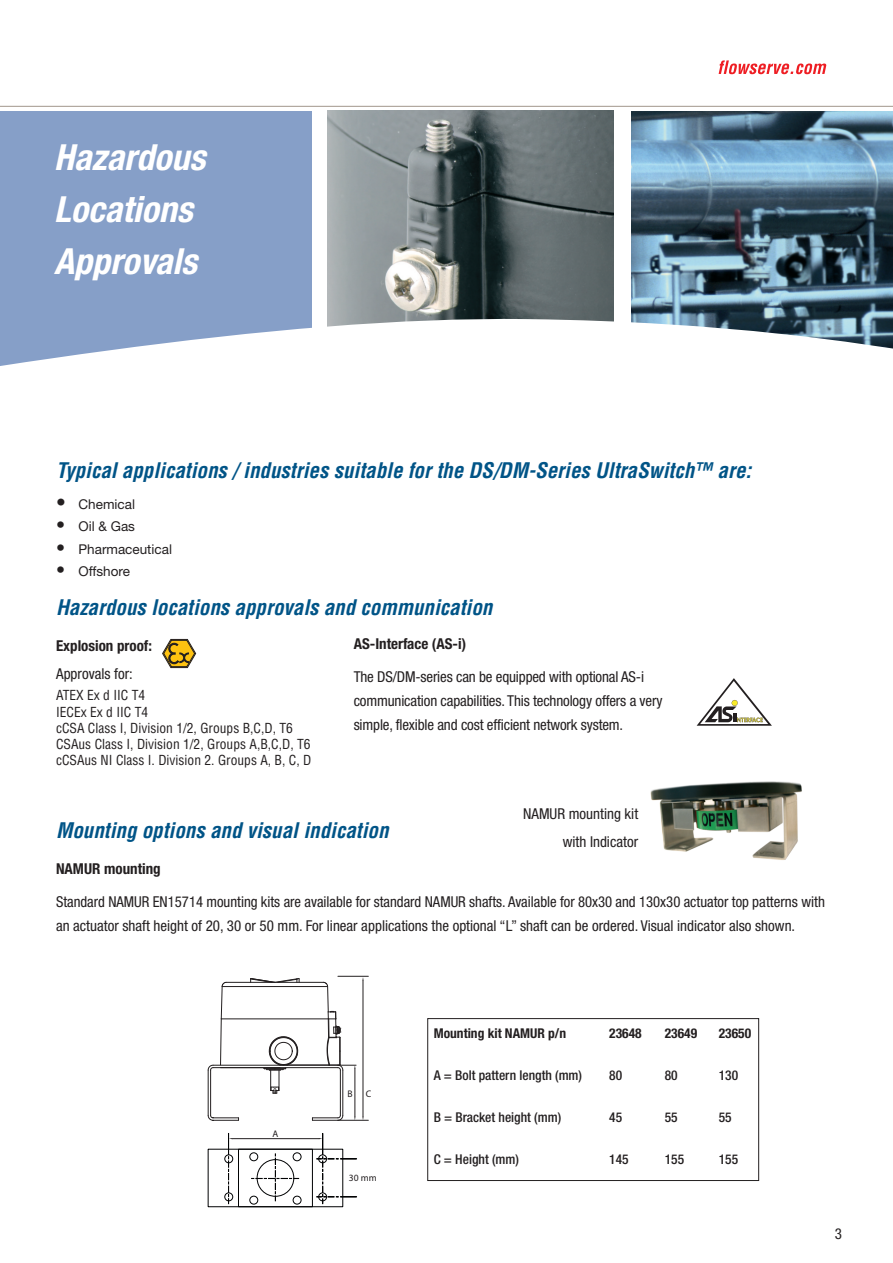
<style>
.page{position:relative;width:893px;height:1263px;background:#fff}
.page>*{position:absolute;margin:0;border:0;box-sizing:border-box;transform-origin:0 0}
.t1{font:italic 700 condensed 36px/51.8px "Helvetica Neue LT Std";color:#fff}
.t2{font:italic 700 condensed 21px "Helvetica";color:#005487}
.t3{font:condensed 15px/24px "Helvetica Neue LT Std";color:#231f20}
.t4{font:700 condensed 15px "Helvetica Neue LT Std";color:#231f20}
.t5{font:condensed 13.5px/16.2px "Helvetica";color:#231f20}
.t6{font:500 condensed 13.5px "Helvetica Neue LT Std";color:#231f20}
.t7{font:13.5px "Helvetica Neue LT Std";color:#231f20}
.t8{font:700 condensed 13.5px "Helvetica Neue LT Std";color:#231f20}
.t9{font:9.6px "Myriad Pro";color:#231f20}
.s1{font-size:19.5px}
.s2{font-size:18px}
</style>
<div class="page">
<svg style="left:719px;top:60px;width:107px;height:14px"></svg>
<hr style="left:0;top:106px;width:893px;height:1px;background:#a1968b">
<img style="left:631px;top:111px;width:262px;height:205px">
<img style="left:327px;top:111px;width:286px;height:205px">
<div style="left:0;top:111px;width:312px;height:330px;background:#869fc8"></div>
<svg style="left:0;top:316px;width:893px;height:353px"></svg>
<svg style="left:162px;top:639px;width:34px;height:29px"></svg>
<div style="left:427px;top:1018px;width:332px;height:163px;border:1px solid #231f20"></div>
<div style="left:208px;top:1149px;width:135px;height:58px;border:1px solid #010203"></div>
<div style="left:238px;top:1149px;width:75px;height:58px;border:1px solid #010203"></div>
<div style="left:250px;top:1153px;width:8px;height:8px;border:1px solid #010203;border-radius:50%"></div>
<div style="left:293px;top:1153px;width:8px;height:8px;border:1px solid #010203;border-radius:50%"></div>
<div style="left:250px;top:1196px;width:8px;height:8px;border:1px solid #010203;border-radius:50%"></div>
<div style="left:293px;top:1196px;width:8px;height:8px;border:1px solid #010203;border-radius:50%"></div>
<div style="left:225px;top:1193px;width:8px;height:8px;border:1px solid #010203;border-radius:50%"></div>
<div style="left:225px;top:1155px;width:8px;height:8px;border:1px solid #010203;border-radius:50%"></div>
<svg style="left:251px;top:1154px;width:48px;height:47px"></svg>
<hr style="left:232px;top:1138px;width:87px;height:1px;background:#231f20">
<svg style="left:316px;top:1133px;width:41px;height:71px"></svg>
<svg style="left:228px;top:1133px;width:4px;height:71px"></svg>
<hr style="left:355px;top:1069px;width:1px;height:47px;background:#231f20">
<hr style="left:338px;top:1120px;width:30px;height:1px;background:#231f20">
<hr style="left:338px;top:976px;width:30px;height:1px;background:#231f20">
<hr style="left:363px;top:981px;width:1px;height:135px;background:#231f20">
<hr style="left:213px;top:1065px;width:125px;height:1px;background:#231f20">
<hr style="left:213px;top:1067px;width:125px;height:1px;background:#231f20">
<hr style="left:340px;top:1070px;width:1px;height:45px;background:#231f20">
<hr style="left:342px;top:1070px;width:1px;height:45px;background:#231f20">
<hr style="left:210px;top:1070px;width:1px;height:45px;background:#231f20">
<hr style="left:208px;top:1070px;width:1px;height:45px;background:#231f20">
<svg style="left:208px;top:1064px;width:6px;height:7px"></svg>
<svg style="left:208px;top:1115px;width:31px;height:6px"></svg>
<svg style="left:312px;top:1115px;width:31px;height:6px"></svg>
<hr style="left:275px;top:986px;width:53px;height:1px;background:#231f20">
<hr style="left:221px;top:1018px;width:107px;height:1px;background:#231f20">
<hr style="left:275px;top:982px;width:48px;height:1px;background:#231f20">
<svg style="left:220px;top:978px;width:80px;height:116px"></svg>
<svg style="left:323px;top:982px;width:33px;height:103px"></svg>
<img style="left:650px;top:781px;width:152px;height:79px">
<svg style="left:697px;top:678px;width:75px;height:48px"></svg>
<h1 class="t1" style="left:54px;top:132px;width:153px">Hazardous<br>Locations<br>Approvals</h1>
<h2 class="t2" style="left:56px;top:457px;width:697px">Typical applications / industries suitable for the DS/DM-Series UltraSwitch™ are:</h2>
<p class="t7" style="left:56px;top:496px;width:81px"><span class="s1">•</span> Chemical</p>
<p class="t7" style="left:56px;top:518px;width:81px"><span class="s2">•</span> Oil &amp; Gas</p>
<p class="t7" style="left:56px;top:541px;width:118px"><span class="s2">•</span> Pharmaceutical</p>
<p class="t7" style="left:56px;top:563px;width:76px"><span class="s2">•</span> Offshore</p>
<h2 class="t2" style="left:56px;top:594px;width:438px">Hazardous locations approvals and communication</h2>
<p class="t4" style="left:56px;top:637px;width:97px">Explosion proof:</p>
<p class="t3" style="left:56px;top:662px;width:78px">Approvals for:</p>
<p class="t4" style="left:354px;top:635px;width:114px">AS-Interface (AS-i)</p>
<p class="t3" style="left:354px;top:664px;width:311px">The DS/DM-series can be equipped with optional AS-i communication capabilities. This technology offers a very simple, flexible and cost efficient network system.</p>
<p class="t5" style="left:56px;top:687px;width:257px">ATEX Ex d IIC T4<br>IECEx Ex d IIC T4<br>cCSA Class I, Division 1/2, Groups B,C,D, T6<br>CSAus Class I, Division 1/2, Groups A,B,C,D, T6 cCSAus NI Class I. Division 2. Groups A, B, C, D</p>
<p class="t3" style="left:523px;top:799px;width:116px;line-height:28px;text-align:right">NAMUR mounting kit with Indicator</p>
<h2 class="t2" style="left:56px;top:817px;width:334px">Mounting options and visual indication</h2>
<p class="t4" style="left:56px;top:860px;width:106px">NAMUR mounting</p>
<p class="t3" style="left:56px;top:889px;width:770px">Standard NAMUR EN15714 mounting kits are available for standard NAMUR shafts. Available for 80x30 and 130x30 actuator top patterns with an actuator shaft height of 20, 30 or 50 mm. For linear applications the optional “L” shaft can be ordered. Visual indicator also shown.</p>
<p class="t9" style="left:272px;top:1127px;width:7px">A</p>
<p class="t9" style="left:348px;top:1088px;width:7px">B</p>
<p class="t9" style="left:366px;top:1088px;width:7px">C</p>
<p class="t9" style="left:349px;top:1172px;width:29px">30 mm</p>
<p class="t8" style="left:434px;top:1025px;width:134px">Mounting kit NAMUR p/n</p>
<p class="t8" style="left:609px;top:1025px;width:34px">23648</p>
<p class="t8" style="left:665px;top:1025px;width:34px">23649</p>
<p class="t8" style="left:719px;top:1025px;width:34px">23650</p>
<p class="t6" style="left:434px;top:1067px;width:150px">A = Bolt pattern length (mm)</p>
<p class="t6" style="left:609px;top:1067px;width:14px">80</p>
<p class="t6" style="left:665px;top:1067px;width:14px">80</p>
<p class="t6" style="left:719px;top:1067px;width:21px">130</p>
<p class="t6" style="left:434px;top:1109px;width:129px">B = Bracket height (mm)</p>
<p class="t6" style="left:609px;top:1109px;width:14px">45</p>
<p class="t6" style="left:665px;top:1109px;width:14px">55</p>
<p class="t6" style="left:719px;top:1109px;width:14px">55</p>
<p class="t6" style="left:434px;top:1151px;width:87px">C = Height (mm)</p>
<p class="t6" style="left:609px;top:1151px;width:21px">145</p>
<p class="t6" style="left:665px;top:1151px;width:21px">155</p>
<p class="t6" style="left:719px;top:1151px;width:21px">155</p>
<p class="t3" style="left:835px;top:1221px;width:9px">3</p>
</div>
